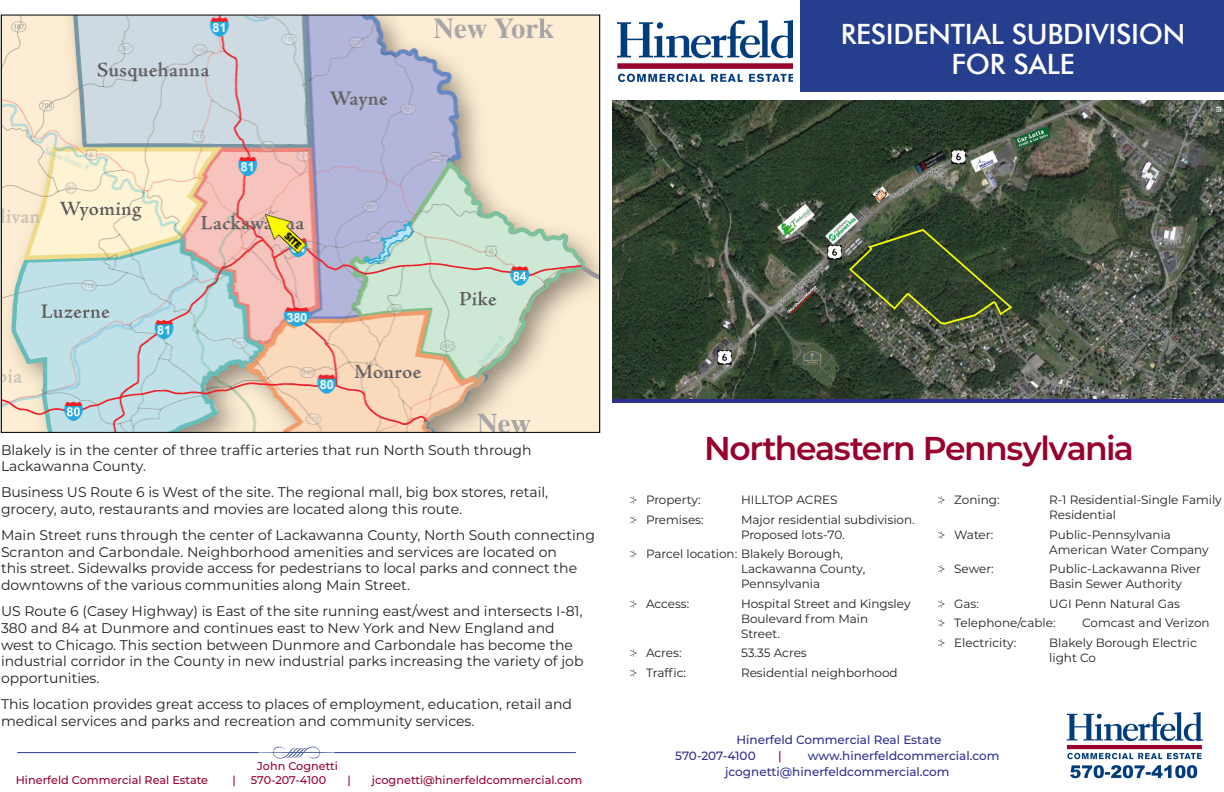
<style>
.page{position:relative;width:1224px;height:792px;background:#fff}
.page>*{position:absolute;margin:0;border:0;box-sizing:border-box;transform-origin:0 0}
.Paragraph_Style_3{font:600 33px "Montserrat";letter-spacing:-.045em;color:#98012d}
.Page_Title{font:500 28px "Futura BT";letter-spacing:-.01em;color:#fff}
.Paragraph_Style_4{font:14px/16.8px "Montserrat";color:#231f20}
.t1{font:12px/15px "Montserrat";color:#231f20}
.Contact__-_Front{font:500 12px/16px "Montserrat";color:#2e3091}
.Contact__-_Front-2{font:500 12px "Montserrat";color:#98012d}
.Contact{font:500 11.2px "Montserrat";color:#98012d}
.s1{font-family:"Times New Roman"}
</style>
<div class="page">
<img style="left:612px;top:101px;width:612px;height:299px">
<div style="left:800px;top:0;width:424px;height:91px;background:#253f8e"></div>
<img style="left:618px;top:20px;width:174px;height:62px">
<img style="left:1066px;top:712px;width:137px;height:67px">
<hr style="left:612px;top:400px;width:612px;height:3px;background:#2e3091">
<hr style="left:334px;top:752px;width:242px;height:1px;background:#253f8e">
<hr style="left:17px;top:752px;width:242px;height:1px;background:#253f8e">
<svg style="left:258px;top:747px;width:77px;height:12px"></svg>
<img style="left:3px;top:17px;width:595px;height:414px">
<img style="left:242px;top:182px;width:94px;height:83px">
<p class="Page_Title" style="left:841px;top:17px;width:346px">RESIDENTIAL SUBDIVISION</p>
<p class="Page_Title" style="left:952px;top:47px;width:125px">FOR SALE</p>
<p class="Paragraph_Style_4" style="left:1px;top:441px;width:532px">Blakely is in the center of three traffic arteries that run North South through<br>Lackawanna County.</p>
<p class="Paragraph_Style_4" style="left:1px;top:483px;width:549px">Business US Route 6 is West of the site. The regional mall, big box stores, retail, grocery, auto, restaurants and movies are located along this route.</p>
<p class="Paragraph_Style_4" style="left:1px;top:526px;width:596px">Main Street runs through the center of Lackawanna County, North South connecting Scranton and Carbondale. Neighborhood amenities and services are located on<br>this street. Sidewalks provide access for pedestrians to local parks and connect the downtowns of the various communities along Main Street.</p>
<p class="Paragraph_Style_4" style="left:1px;top:602px;width:584px">US Route 6 (Casey Highway) is East of the site running east/west and intersects I-81, 380 and 84 at Dunmore and continues east to New York and New England and west to Chicago. This section between Dunmore and Carbondale has become the industrial corridor in the County in new industrial parks increasing the variety of job opportunities.</p>
<p class="Paragraph_Style_4" style="left:1px;top:695px;width:573px">This location provides great access to places of employment, education, retail and medical services and parks and recreation and community services.</p>
<p class="Contact" style="left:257px;top:759px;width:82px">John Cognetti</p>
<p class="Contact" style="left:16px;top:772px;width:194px">Hinerfeld Commercial Real Estate</p>
<p class="Contact" style="left:232px;top:772px;width:5px">|</p>
<p class="Contact" style="left:251px;top:772px;width:77px">570-207-4100</p>
<p class="Contact" style="left:347px;top:772px;width:5px">|</p>
<p class="Contact" style="left:372px;top:772px;width:212px">jcognetti@hinerfeldcommercial.com</p>
<p class="Paragraph_Style_3" style="left:704px;top:425px;width:431px">Northeastern Pennsylvania</p>
<p class="t1" style="left:630px;top:492px;width:72px"><span class="s1">⸖</span> Property:</p>
<p class="t1" style="left:741px;top:492px;width:98px">HILLTOP ACRES</p>
<p class="t1" style="left:630px;top:511px;width:75px"><span class="s1">⸖</span> Premises:</p>
<p class="t1" style="left:741px;top:511px;width:175px">Major residential subdivision.<br>Proposed lots-70.</p>
<p class="t1" style="left:741px;top:546px;width:126px;text-indent:-111px"><span class="s1">⸖</span> Parcel location: Blakely Borough,<br>Lackawanna County,<br>Pennsylvania</p>
<p class="t1" style="left:630px;top:595px;width:61px"><span class="s1">⸖</span> Access:</p>
<p class="t1" style="left:741px;top:595px;width:171px">Hospital Street and Kingsley<br>Boulevard from Main<br>Street.</p>
<p class="t1" style="left:630px;top:645px;width:53px"><span class="s1">⸖</span> Acres:</p>
<p class="t1" style="left:741px;top:645px;width:67px">53.35 Acres</p>
<p class="t1" style="left:630px;top:664px;width:58px"><span class="s1">⸖</span> Traffic:</p>
<p class="t1" style="left:741px;top:664px;width:158px">Residential neighborhood</p>
<p class="t1" style="left:938px;top:492px;width:63px"><span class="s1">⸖</span> Zoning:</p>
<p class="t1" style="left:1049px;top:492px;width:174px">R-1 Residential-Single Family<br>Residential</p>
<p class="t1" style="left:938px;top:526px;width:57px"><span class="s1">⸖</span> Water:</p>
<p class="t1" style="left:1049px;top:526px;width:161px">Public-Pennsylvania<br>American Water Company</p>
<p class="t1" style="left:938px;top:561px;width:57px"><span class="s1">⸖</span> Sewer:</p>
<p class="t1" style="left:1049px;top:561px;width:153px">Public-Lackawanna River<br>Basin Sewer Authority</p>
<p class="t1" style="left:938px;top:595px;width:42px"><span class="s1">⸖</span> Gas:</p>
<p class="t1" style="left:1049px;top:595px;width:132px">UGI Penn Natural Gas</p>
<p class="t1" style="left:938px;top:615px;width:119px"><span class="s1">⸖</span> Telephone/cable:</p>
<p class="t1" style="left:1082px;top:615px;width:129px">Comcast and Verizon</p>
<p class="t1" style="left:938px;top:634px;width:80px"><span class="s1">⸖</span> Electricity:</p>
<p class="t1" style="left:1049px;top:634px;width:149px">Blakely Borough Electric light Co</p>
<p class="Contact__-_Front" style="left:675px;top:731px;width:268px;text-indent:61px">Hinerfeld Commercial Real Estate<br>570-207-4100</p>
<p class="Contact__-_Front" style="left:725px;top:747px;width:276px;text-indent:83px">www.hinerfeldcommercial.com jcognetti@hinerfeldcommercial.com</p>
<p class="Contact__-_Front-2" style="left:778px;top:747px;width:5px">|</p>
</div>
